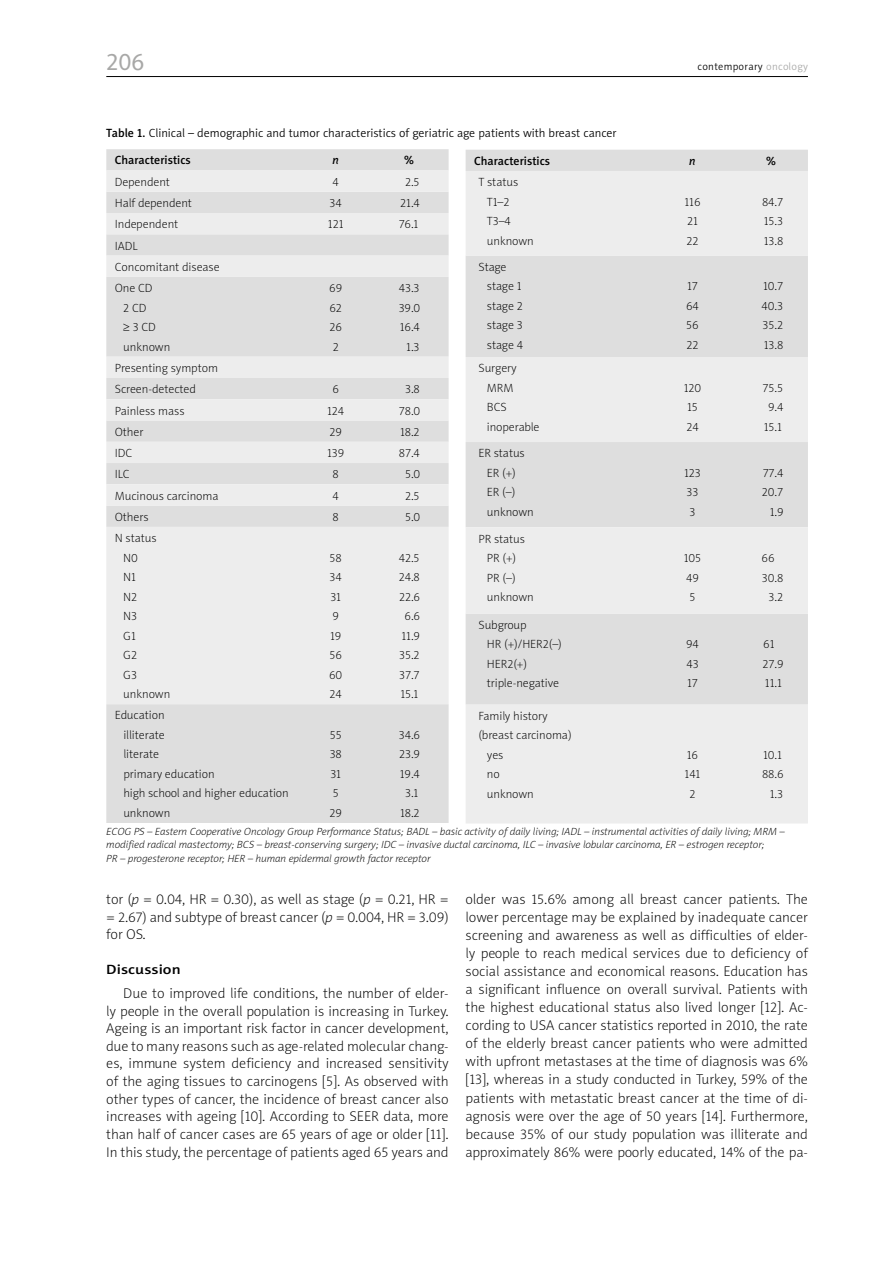
<style>
.page{position:relative;width:893px;height:1263px;background:#fff}
.page>*{position:absolute;margin:0;border:0;box-sizing:border-box;transform-origin:0 0}
.t1{font:24px "Naomi Sans EFNPS";color:#a8a8a7}
.t2{font:14.25px/18px "Naomi Sans EFNPS Thin";color:#000;text-align:justify}
.t3{font:13.5px "Naomi Sans EFNPS Medium";color:#000;scale:1.2 1}
.t4{font:12px/19.5px "Naomi Sans EFNPS Thin";color:#000}
.t5{font:12px "Naomi Sans EFNPS Light";color:#000}
.t6{font:12px "Naomi Sans EFN Thin";color:#000}
.t7{font:12px "Naomi Sans EFNPS Medium";color:#000}
.t8{font:italic 12px "Naomi Sans EFNPS Medium";color:#000}
.t9{font:italic 10.5px/13.5px "Naomi Sans EFNPS Thin";color:#000}
.t10{font:10.5px "Naomi Sans EFNPS Light";letter-spacing:.03em;color:#000}
.s1{color:#a8a8a7}
.s2{font-family:"Naomi Sans EFNPS Medium"}
.s3{font-style:italic}
</style>
<div class="page">
<hr style="left:106px;top:76px;width:702px;height:1px;background:#000">
<div style="left:106px;top:149px;width:343px;height:674px;background:#dedede"></div>
<svg style="left:106px;top:170px;width:343px;height:534px;background:#e7e7e7"></svg>
<div style="left:466px;top:150px;width:342px;height:21px;background:#dedede"></div>
<svg style="left:466px;top:171px;width:342px;height:652px;background:#e6e6e6"></svg>
<h1 class="t1" style="left:106px;top:48px;width:40px">206</h1>
<p class="t10" style="left:697px;top:61px;width:112px">contemporary <span class="s1">oncology</span></p>
<p class="t5" style="left:106px;top:126px;width:512px"><span class="s2">Table 1.</span> Clinical – demographic and tumor characteristics of geriatric age patients with breast cancer</p>
<p class="t7" style="left:115px;top:153px;width:78px">Characteristics</p>
<p class="t8" style="left:332px;top:154px;width:8px">n</p>
<p class="t7" style="left:404px;top:153px;width:11px">%</p>
<p class="t4" style="left:115px;top:172px;width:57px">Dependent</p>
<p class="t4" style="left:333px;top:172px;width:8px">4</p>
<p class="t4" style="left:405px;top:172px;width:16px">2.5</p>
<p class="t4" style="left:115px;top:193px;width:79px">Half dependent</p>
<p class="t4" style="left:330px;top:193px;width:14px">34</p>
<p class="t4" style="left:400px;top:193px;width:21px">21.4</p>
<p class="t6" style="left:115px;top:217px;width:65px">Independent</p>
<p class="t4" style="left:328px;top:215px;width:17px">121</p>
<p class="t4" style="left:399px;top:215px;width:21px">76.1</p>
<p class="t4" style="left:115px;top:235px;width:106px;line-height:21.3px">IADL<br>Concomitant disease<br>One CD</p>
<p class="t4" style="left:123px;top:298px;width:48px">2 CD<br>≥ 3 CD unknown</p>
<p class="t7" style="left:474px;top:154px;width:78px">Characteristics</p>
<p class="t8" style="left:689px;top:154px;width:8px">n</p>
<p class="t7" style="left:766px;top:154px;width:11px">%</p>
<p class="t4" style="left:487px;top:173px;width:48px;text-indent:-9px">T status<br>T1–2<br>T3–4 unknown</p>
<p class="t4" style="left:684px;top:192px;width:17px">116<br>21<br>22</p>
<p class="t4" style="left:762px;top:192px;width:23px;text-align:justify">84.7<br>15.3<br>13.8</p>
<p class="t4" style="left:487px;top:257px;width:38px;text-indent:-9px">Stage stage 1 stage 2 stage 3 stage 4</p>
<p class="t4" style="left:686px;top:277px;width:14px;text-align:justify">17<br>64<br>56<br>22</p>
<p class="t4" style="left:762px;top:277px;width:23px;text-align:justify">10.7<br>40.3<br>35.2<br>13.8</p>
<p class="t4" style="left:329px;top:278px;width:14px;text-align:justify">69<br>62<br>26<br>2</p>
<p class="t4" style="left:399px;top:278px;width:23px;text-align:center">43.3<br>39.0<br>16.4<br>1.3</p>
<p class="t4" style="left:115px;top:357px;width:105px;line-height:21.3px">Presenting symptom<br>Screen-detected</p>
<p class="t4" style="left:332px;top:379px;width:8px">6</p>
<p class="t4" style="left:405px;top:379px;width:16px">3.8</p>
<p class="t4" style="left:115px;top:401px;width:71px">Painless mass</p>
<p class="t4" style="left:327px;top:401px;width:19px">124</p>
<p class="t4" style="left:399px;top:401px;width:23px">78.0</p>
<p class="t4" style="left:115px;top:422px;width:30px">Other</p>
<p class="t4" style="left:329px;top:422px;width:14px">29</p>
<p class="t4" style="left:400px;top:422px;width:21px">18.2</p>
<p class="t4" style="left:115px;top:443px;width:19px">IDC</p>
<p class="t4" style="left:327px;top:443px;width:19px">139</p>
<p class="t4" style="left:399px;top:443px;width:22px">87.4</p>
<p class="t4" style="left:115px;top:465px;width:16px">ILC</p>
<p class="t4" style="left:333px;top:465px;width:8px">8</p>
<p class="t4" style="left:405px;top:465px;width:17px">5.0</p>
<p class="t4" style="left:115px;top:486px;width:105px">Mucinous carcinoma</p>
<p class="t4" style="left:333px;top:486px;width:8px">4</p>
<p class="t4" style="left:405px;top:486px;width:16px">2.5</p>
<p class="t4" style="left:115px;top:507px;width:35px">Others</p>
<p class="t4" style="left:333px;top:507px;width:8px">8</p>
<p class="t4" style="left:405px;top:507px;width:17px">5.0</p>
<p class="t4" style="left:123px;top:528px;width:48px;text-indent:-9px">N status<br>N0<br>N1<br>N2<br>N3<br>G1<br>G2<br>G3 unknown</p>
<p class="t4" style="left:329px;top:548px;width:15px">58<br>34<br>31<br>9<br>19<br>56<br>60<br>24</p>
<p class="t4" style="left:399px;top:548px;width:23px;text-align:center">42.5<br>24.8<br>22.6<br>6.6<br>11.9<br>35.2<br>37.7<br>15.1</p>
<p class="t4" style="left:487px;top:359px;width:54px;text-indent:-9px">Surgery<br>MRM<br>BCS inoperable</p>
<p class="t4" style="left:487px;top:444px;width:48px;text-indent:-9px">ER status<br>ER (+)<br>ER (–) unknown</p>
<p class="t4" style="left:487px;top:529px;width:48px;text-indent:-9px">PR status<br>PR (+)<br>PR (–) unknown</p>
<p class="t4" style="left:487px;top:615px;width:76px;text-indent:-9px">Subgroup<br>HR (+)/HER2(–)<br>HER2(+)</p>
<p class="t6" style="left:487px;top:677px;width:74px">triple-negative</p>
<p class="t4" style="left:684px;top:378px;width:19px">120<br>15<br>24</p>
<p class="t4" style="left:763px;top:378px;width:22px;text-align:center">75.5<br>9.4<br>15.1</p>
<p class="t4" style="left:684px;top:463px;width:18px">123<br>33<br>3</p>
<p class="t4" style="left:762px;top:463px;width:23px;text-align:right">77.4<br>20.7<br>1.9</p>
<p class="t4" style="left:684px;top:548px;width:19px">105<br>49<br>5</p>
<p class="t4" style="left:762px;top:548px;width:14px">66</p>
<p class="t4" style="left:762px;top:568px;width:23px">30.8</p>
<p class="t4" style="left:769px;top:587px;width:16px">3.2</p>
<p class="t4" style="left:686px;top:635px;width:14px;text-align:justify">94<br>43<br>17</p>
<p class="t4" style="left:763px;top:635px;width:22px">61<br>27.9<br>11.1</p>
<p class="t4" style="left:115px;top:706px;width:51px">Education</p>
<p class="t6" style="left:123px;top:728px;width:43px">illiterate</p>
<p class="t4" style="left:123px;top:745px;width:167px">literate<br>primary education<br>high school and higher education unknown</p>
<p class="t4" style="left:478px;top:706px;width:71px">Family history</p>
<p class="t4" style="left:478px;top:726px;width:95px">(breast carcinoma)</p>
<p class="t4" style="left:487px;top:745px;width:18px">yes</p>
<p class="t4" style="left:487px;top:765px;width:14px">no</p>
<p class="t4" style="left:487px;top:784px;width:48px">unknown</p>
<p class="t4" style="left:329px;top:725px;width:14px">55<br>38<br>31<br>5<br>29</p>
<p class="t4" style="left:399px;top:725px;width:23px;text-align:center">34.6<br>23.9<br>19.4<br>3.1<br>18.2</p>
<p class="t9" style="left:106px;top:824px;width:680px">ECOG PS – Eastern Cooperative Oncology Group Performance Status; BADL – basic activity of daily living; IADL – instrumental activities of daily living; MRM – modified radical mastectomy; BCS – breast-conserving surgery; IDC – invasive ductal carcinoma, ILC – invasive lobular carcinoma, ER – estrogen receptor;<br>PR – progesterone receptor; HER – human epidermal growth factor receptor</p>
<p class="t4" style="left:685px;top:745px;width:17px;text-align:center">16<br>141<br>2</p>
<p class="t4" style="left:762px;top:745px;width:23px;text-align:center">10.1<br>88.6<br>1.3</p>
<p class="t2" style="left:106px;top:890px;width:344px">tor (<span class="s3">p</span> = 0.04, HR = 0.30), as well as stage (<span class="s3">p</span> = 0.21, HR = = 2.67) and subtype of breast cancer (<span class="s3">p</span> = 0.004, HR = 3.09) for OS.</p>
<p class="t3" style="left:106px;top:961px;width:64px">Discussion</p>
<p class="t2" style="left:106px;top:984px;width:344px;text-indent:17px">Due to improved life conditions, the number of elder&shy;ly people in the overall population is increasing in Turkey.<br>Ageing is an important risk factor in cancer development, due to many reasons such as age-related molecular chang&shy;es, immune system deficiency and increased sensitivity of the aging tissues to carcinogens [5]. As observed with other types of cancer, the incidence of breast cancer also increases with ageing [10]. According to SEER data, more than half of cancer cases are 65 years of age or older [11].<br>In this study, the percentage of patients aged 65 years and</p>
<p class="t2" style="left:466px;top:890px;width:344px">older was 15.6% among all breast cancer patients. The lower percentage may be explained by inadequate cancer screening and awareness as well as difficulties of elder&shy;ly people to reach medical services due to deficiency of social assistance and economical reasons. Education has a significant influence on overall survival. Patients with the highest educational status also lived longer [12]. Ac&shy;cording to USA cancer statistics reported in 2010, the rate of the elderly breast cancer patients who were admitted with upfront metastases at the time of diagnosis was 6% [13], whereas in a study conducted in Turkey, 59% of the patients with metastatic breast cancer at the time of di&shy;agnosis were over the age of 50 years [14]. Furthermore, because 35% of our study population was illiterate and approximately 86% were poorly educated, 14% of the pa-</p>
</div>
